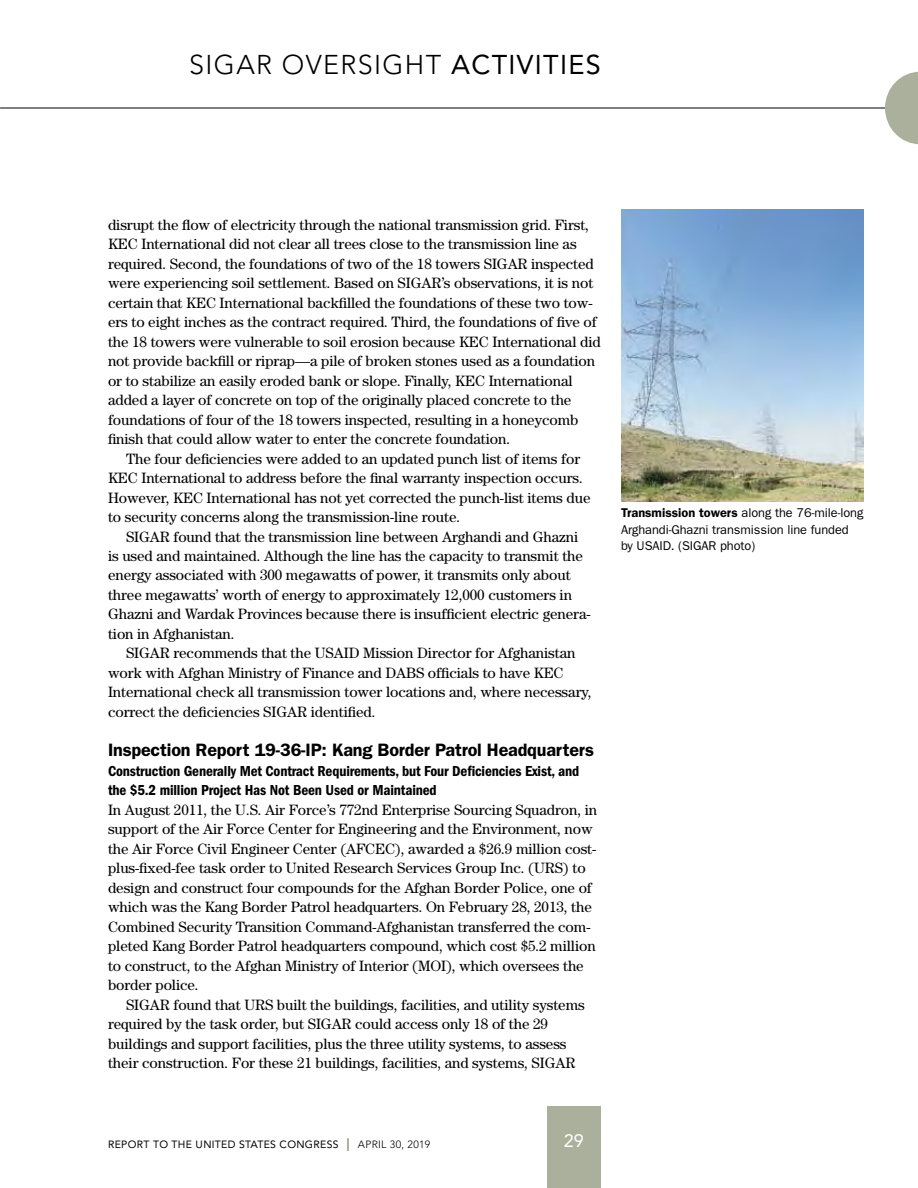
<style>
.page{position:relative;width:918px;height:1188px;background:#fff}
.page>*{position:absolute;margin:0;border:0;box-sizing:border-box;transform-origin:0 0}
.t1{font:300 27px "Avenir LT Std";letter-spacing:.05em;color:#000}
.t2{font:600 18px "ITC Franklin Gothic Std";letter-spacing:-.01em;color:#000}
.t3{font:18px "Avenir LT Std";color:#fff}
.t4{font:15px/19.5px "Century Std";letter-spacing:-.005em;color:#000}
.t5{font:15px/19.5px "ITC Franklin Gothic Std Dm Cd";letter-spacing:-.01em;color:#000}
.t6{font:12.75px/16.5px "ITC Franklin Gothic Std";letter-spacing:-.005em;color:#000}
.t7{font:10.5px "Avenir LT Std";letter-spacing:.03em;color:#000}
.s1{font-weight:400}
.s2{font-weight:600}
.s3{font-size:18px;color:#8f987e}
.s4{font-weight:300}
</style>
<div class="page">
<hr style="left:0;top:108px;width:918px;height:1px;background:#000">
<div style="left:547px;top:1107px;width:54px;height:81px;background:#abb09d"></div>
<svg style="left:885px;top:72px;width:33px;height:72px"></svg>
<img style="left:621px;top:209px;width:243px;height:293px">
<h1 class="t1" style="left:189px;top:49px;width:413px">SIGAR OVERSIGHT <span class="s1">ACTIVITIES</span></h1>
<p class="t4" style="left:108px;top:214px;width:494px">disrupt the flow of electricity through the national transmission grid. First, KEC International did not clear all trees close to the transmission line as required. Second, the foundations of two of the 18 towers SIGAR inspected were experiencing soil settlement. Based on SIGAR’s observations, it is not certain that KEC International backfilled the foundations of these two tow&shy;ers to eight inches as the contract required. Third, the foundations of five of the 18 towers were vulnerable to soil erosion because KEC International did not provide backfill or riprap—a pile of broken stones used as a foundation or to stabilize an easily eroded bank or slope. Finally, KEC International added a layer of concrete on top of the originally placed concrete to the foundations of four of the 18 towers inspected, resulting in a honeycomb finish that could allow water to enter the concrete foundation.</p>
<p class="t4" style="left:108px;top:448px;width:484px;text-indent:18px">The four deficiencies were added to an updated punch list of items for KEC International to address before the final warranty inspection occurs.<br>However, KEC International has not yet corrected the punch-list items due to security concerns along the transmission-line route.</p>
<p class="t4" style="left:108px;top:526px;width:484px;text-indent:18px">SIGAR found that the transmission line between Arghandi and Ghazni is used and maintained. Although the line has the capacity to transmit the energy associated with 300 megawatts of power, it transmits only about three megawatts’ worth of energy to approximately 12,000 customers in Ghazni and Wardak Provinces because there is insufficient electric genera&shy;tion in Afghanistan.</p>
<p class="t4" style="left:108px;top:643px;width:485px;text-indent:18px">SIGAR recommends that the USAID Mission Director for Afghanistan work with Afghan Ministry of Finance and DABS officials to have KEC International check all transmission tower locations and, where necessary, correct the deficiencies SIGAR identified.</p>
<p class="t2" style="left:108px;top:739px;width:488px">Inspection Report 19-36-IP: Kang Border Patrol Headquarters</p>
<p class="t5" style="left:108px;top:761px;width:473px">Construction Generally Met Contract Requirements, but Four Deficiencies Exist, and the $5.2 million Project Has Not Been Used or Maintained</p>
<p class="t4" style="left:108px;top:799px;width:491px">In August 2011, the U.S. Air Force’s 772nd Enterprise Sourcing Squadron, in support of the Air Force Center for Engineering and the Environment, now the Air Force Civil Engineer Center (AFCEC), awarded a $26.9 million cost&shy;plus-fixed-fee task order to United Research Services Group Inc. (URS) to design and construct four compounds for the Afghan Border Police, one of which was the Kang Border Patrol headquarters. On February 28, 2013, the Combined Security Transition Command-Afghanistan transferred the com&shy;pleted Kang Border Patrol headquarters compound, which cost $5.2 million to construct, to the Afghan Ministry of Interior (MOI), which oversees the border police.</p>
<p class="t4" style="left:108px;top:994px;width:478px;text-indent:18px">SIGAR found that URS built the buildings, facilities, and utility systems required by the task order, but SIGAR could access only 18 of the 29 buildings and support facilities, plus the three utility systems, to assess their construction. For these 21 buildings, facilities, and systems, SIGAR</p>
<p class="t6" style="left:621px;top:505px;width:244px"><span class="s2">Transmission towers</span> along the 76-mile-long<br>Arghandi-Ghazni transmission line funded by USAID. (SIGAR photo)</p>
<p class="t7" style="left:108px;top:1138px;width:324px">REPORT TO THE UNITED STATES CONGRESS <span class="s3">I</span> <span class="s4">APRIL 30, 2019</span></p>
<p class="t3" style="left:564px;top:1131px;width:22px">29</p>
</div>
